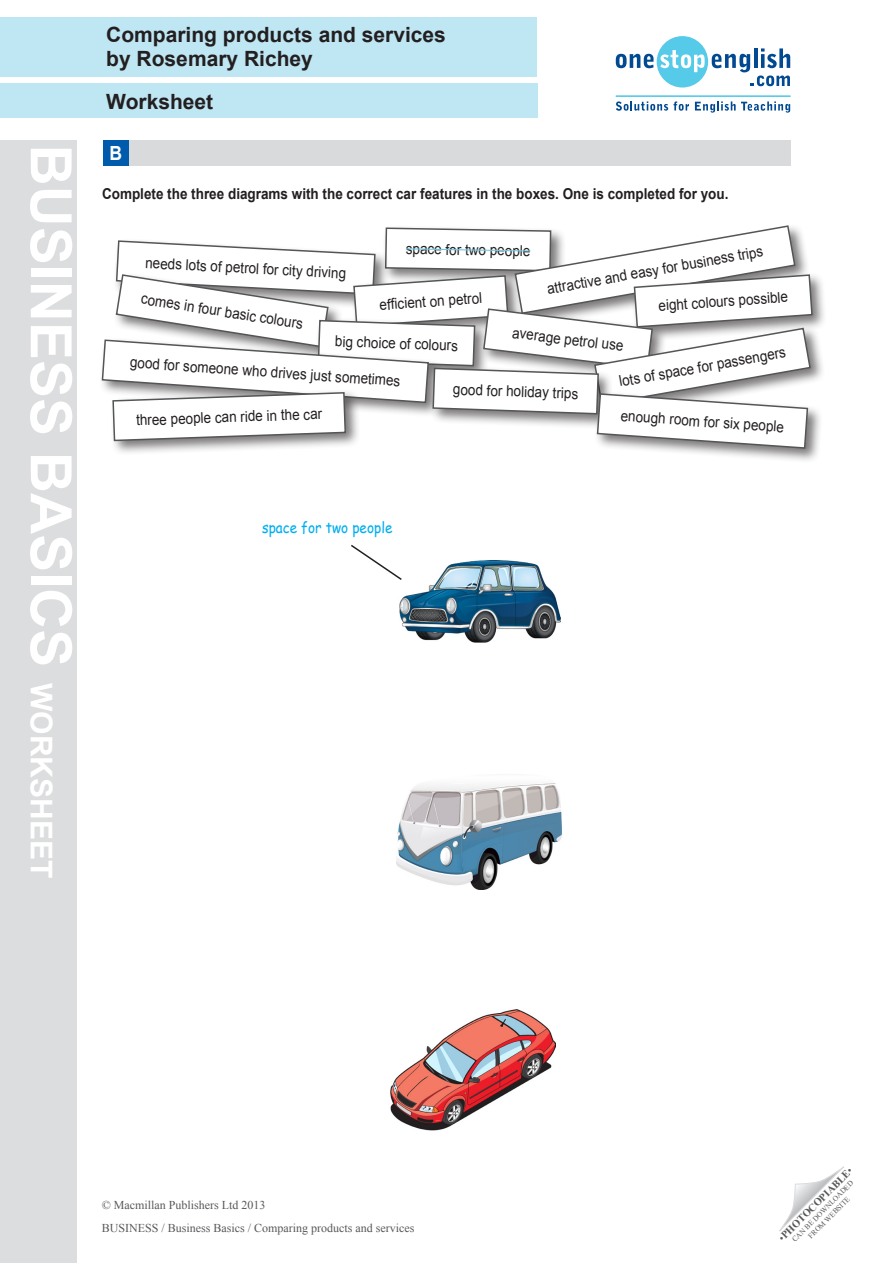
<style>
.page{position:relative;width:893px;height:1263px;background:#fff}
.page>*{position:absolute;margin:0;border:0;box-sizing:border-box;transform-origin:0 0}
.t1{font:700 57px "Arial";color:#fff}
.Title_in_blue_box{font:700 21px "Arial";color:#231f20}
.key_exercise_titles{font:700 19.5px "Arial";color:#fff;scale:.9 1}
.body_text{font:15px "Arial";color:#231f20;scale:.9 1}
.body_text-2{font:700 15px "Arial";color:#231f20;scale:.9 1}
.body_text-3{font:15px "Comic Sans MS";color:#00aeef;scale:.9 1}
.t2{font:12px "Times New Roman";color:#57585a}
.t3{font:700 10.5px "Times New Roman";color:#57585a}
.t4{font:7.5px "Times New Roman";color:#57585a}
.s1{font-size:30px}
.s2{font-weight:400}
</style>
<div class="page">
<svg style="left:779px;top:1167px;width:65px;height:64px"></svg>
<svg style="left:616px;top:36px;width:174px;height:52px"></svg>
<svg style="left:616px;top:101px;width:73px;height:10px"></svg>
<svg style="left:695px;top:101px;width:95px;height:12px"></svg>
<hr style="left:616px;top:95px;width:174px;height:2px;background:#55cae9">
<div style="left:0;top:140px;width:77px;height:1123px;background:#dcdddf"></div>
<div style="left:0;top:17px;width:537px;height:60px;background:#bfe6f3"></div>
<div style="left:0;top:84px;width:537px;height:34px;background:#bfe6f3"></div>
<div style="left:104px;top:140px;width:687px;height:26px;background:#d9dadc"></div>
<div style="left:103px;top:140px;width:26px;height:26px;background:#005bad"></div>
<div style="left:631px;top:272px;width:196px;height:70px;background:#231f20;opacity:.6"></div>
<img style="left:399px;top:561px;width:161px;height:81px">
<img style="left:396px;top:783px;width:166px;height:107px">
<img style="left:390px;top:1010px;width:166px;height:121px">
<div style="left:592px;top:325px;width:233px;height:95px;background:#231f20;opacity:.6"></div>
<div style="left:109px;top:389px;width:252px;height:67px;background:#231f20;opacity:.6"></div>
<div style="left:594px;top:391px;width:229px;height:73px;background:#231f20;opacity:.6"></div>
<svg style="left:101px;top:225px;width:712px;height:225px"></svg>
<svg style="left:351px;top:544px;width:52px;height:37px"></svg>
<p class="t1" style="left:89px;top:145px;width:735px;rotate:90deg">BUSINESS BASICS <span class="s1">WORKSHEET</span></p>
<p class="Title_in_blue_box" style="left:106px;top:21px;width:341px">Comparing products and services</p>
<p class="Title_in_blue_box" style="left:106px;top:45px;width:208px">by Rosemary Richey</p>
<p class="Title_in_blue_box" style="left:106px;top:87px;width:108px">Worksheet</p>
<p class="key_exercise_titles" style="left:109px;top:140px;width:16px">B</p>
<p class="body_text-2" style="left:102px;top:184px;width:698px">Complete the three diagrams with the correct car features in the boxes. One is completed for you.</p>
<p class="body_text" style="left:406px;top:239px;width:140px;rotate:1deg">space for two people</p>
<p class="body_text" style="left:545px;top:279px;width:245px;rotate:-10deg">attractive and easy for business trips</p>
<p class="body_text" style="left:146px;top:253px;width:225px;rotate:3deg">needs lots of petrol for city driving</p>
<p class="body_text" style="left:143px;top:289px;width:183px;rotate:9deg">comes in four basic colours</p>
<p class="body_text" style="left:658px;top:296px;width:146px;rotate:-4deg">eight colours possible</p>
<p class="body_text" style="left:335px;top:331px;width:138px;rotate:2deg">big choice of colours</p>
<p class="body_text" style="left:514px;top:322px;width:126px;rotate:7deg">average petrol use</p>
<p class="body_text" style="left:131px;top:352px;width:302px;rotate:4deg">good for someone who drives just sometimes</p>
<p class="body_text" style="left:618px;top:372px;width:189px;rotate:-10deg">lots of space for passengers</p>
<p class="body_text" style="left:453px;top:379px;width:141px;rotate:2deg">good for holiday trips</p>
<p class="body_text" style="left:136px;top:410px;width:208px;rotate:-2deg">three people can ride in the car</p>
<p class="body_text" style="left:622px;top:406px;width:183px;rotate:4deg">enough room for six people</p>
<p class="body_text" style="left:379px;top:295px;width:116px;rotate:-4deg">effi cient on petrol</p>
<p class="body_text-3" style="left:262px;top:516px;width:146px">space for two people</p>
<p class="t2" style="left:102px;top:1197px;width:165px">© Macmillan Publishers Ltd 2013</p>
<p class="t2" style="left:102px;top:1220px;width:314px">BUSINESS / Business Basics / Comparing products and services</p>
<p class="t3" style="left:775px;top:1234px;width:101px;rotate:-45deg"><span class="s2">•</span>PHOTOCOPIABLE<span class="s2">•</span></p>
<p class="t4" style="left:790px;top:1237px;width:85px;rotate:-45deg">CAN BE DOWNLOADED</p>
<p class="t4" style="left:806px;top:1233px;width:57px;rotate:-45deg">FROM WEBSITE</p>
</div>
